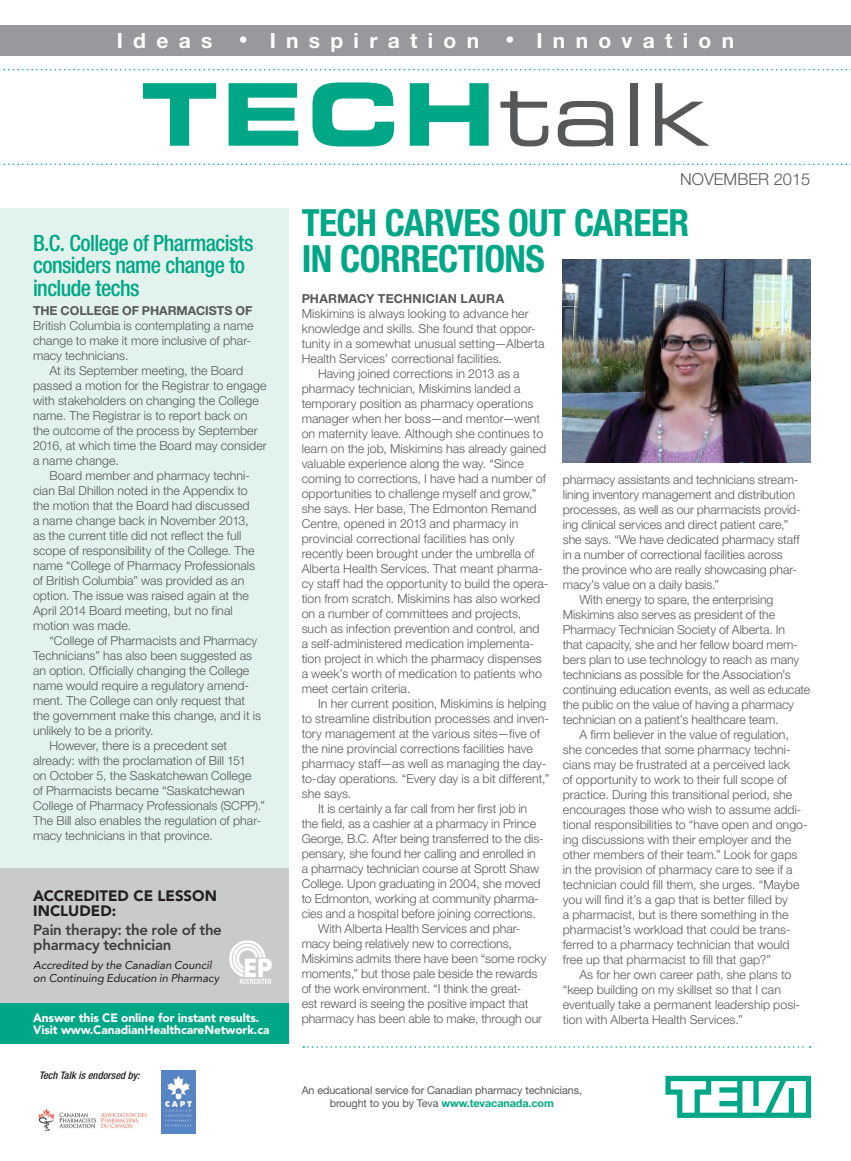
<style>
.page{position:relative;width:851px;height:1161px;background:#fff}
.page>*{position:absolute;margin:0;border:0;box-sizing:border-box;transform-origin:0 0}
.t1{font:86.4px "Eurostile LT Std Bold Ex 2";color:#00a786}
.TT___HEADS__LARGE_LI{font:700 condensed 37.5px/36px "Helvetica Neue LT Std";letter-spacing:-.015em;color:#00a786}
.heds{font:500 condensed 22.5px/22.5px "Helvetica Neue LT Std";letter-spacing:-.025em;color:#00a786}
.t2{font:700 21px "Helvetica Neue LT Std";letter-spacing:.49em;color:#fff}
.t3{font:300 16.5px "Helvetica Neue LT Std";color:#57585a}
.t4{font:800 15px/15px "Avenir LT Std";letter-spacing:-.02em;color:#3e3e3f}
.t5{font:900 15px/15px "Avenir LT Std";color:#231f20}
.TT___MAIN_TEXT{font:300 12.3px/15px "Helvetica Neue LT Std";color:#57585a}
.t6{font:900 12px/12px "Avenir LT Std";letter-spacing:-.01em;color:#fff}
.t7{font:italic 11.25px/13.5px "Avenir LT Std";letter-spacing:-.005em;color:#231f20}
.TT___ENDORSEMENT_COP{font:10.8px/13.2px "Helvetica Neue LT Std";letter-spacing:-.01em;color:#57585a;text-align:center}
.TT___ENDORSEMENT_COP-2{font:italic 500 condensed 10.5px "Helvetica Neue LT Std";color:#231f20}
.s1{font-size:18px}
.s2{font-family:"Eurostile LT Std Ex 2";color:#57585a}
.s3{font-weight:700}
.s4{font-weight:700;color:#00a786}
</style>
<div class="page">
<svg style="left:303px;top:1046px;width:507px;height:2px"></svg>
<svg style="left:0;top:164px;width:851px;height:1px"></svg>
<svg style="left:0;top:69px;width:851px;height:1px"></svg>
<img style="left:37px;top:1108px;width:110px;height:23px">
<img style="left:162px;top:1071px;width:33px;height:63px">
<div style="left:0;top:208px;width:288px;height:692px;background:#e2f3ee"></div>
<div style="left:0;top:25px;width:850px;height:30px;background:#97999c"></div>
<div style="left:0;top:868px;width:288px;height:136px;background:#c9cacc"></div>
<img style="left:229px;top:940px;width:43px;height:44px">
<div style="left:0;top:1004px;width:288px;height:40px;background:#00a786"></div>
<svg style="left:665px;top:1076px;width:146px;height:42px"></svg>
<img style="left:562px;top:260px;width:248px;height:203px">
<p class="t2" style="left:117px;top:27px;width:97px">Ideas</p>
<p class="t2" style="left:239px;top:27px;width:242px"><span class="s1">•</span> Inspiration</p>
<p class="t2" style="left:505px;top:27px;width:230px"><span class="s1">•</span> Innovation</p>
<p class="t1" style="left:141px;top:54px;width:570px">tech<span class="s2">talk</span></p>
<p class="t3" style="left:680px;top:169px;width:132px">NOVEMBER 2015</p>
<p class="heds" style="left:33px;top:231px;width:222px">B.C. College of Pharmacists considers name change to include techs</p>
<p class="TT___MAIN_TEXT" style="left:33px;top:303px;width:222px"><span class="s3">THE COLLEGE OF PHARMACISTS OF<br></span>British Columbia is contemplating a name change to make it more inclusive of phar&shy;macy technicians.</p>
<p class="TT___MAIN_TEXT" style="left:33px;top:363px;width:235px;text-indent:16px">At its September meeting, the Board passed a motion for the Registrar to engage with stakeholders on changing the College name. The Registrar is to report back on the outcome of the process by September 2016, at which time the Board may consider a name change.</p>
<p class="TT___MAIN_TEXT" style="left:33px;top:468px;width:224px;text-indent:16px">Board member and pharmacy techni&shy;cian Bal Dhillon noted in the Appendix to the motion that the Board had discussed a name change back in November 2013, as the current title did not reflect the full scope of responsibility of the College. The name “College of Pharmacy Professionals of British Columbia” was provided as an option. The issue was raised again at the April 2014 Board meeting, but no final motion was made.</p>
<p class="TT___MAIN_TEXT" style="left:33px;top:633px;width:229px;text-indent:16px">“College of Pharmacists and Pharmacy Technicians” has also been suggested as an option. Officially changing the College name would require a regulatory amend&shy;ment. The College can only request that the government make this change, and it is unlikely to be a priority.</p>
<p class="TT___MAIN_TEXT" style="left:33px;top:738px;width:233px;text-indent:16px">However, there is a precedent set already: with the proclamation of Bill 151<br>on October 5, the Saskatchewan College<br>of Pharmacists became “Saskatchewan College of Pharmacy Professionals (SCPP).” The Bill also enables the regulation of phar&shy;macy technicians in that province.</p>
<p class="t5" style="left:33px;top:889px;width:185px">ACCREDITED CE LESSON<br>INCLUDED:</p>
<p class="t4" style="left:33px;top:922px;width:190px">Pain therapy: the role of the pharmacy technician</p>
<p class="t7" style="left:33px;top:958px;width:187px">Accredited by the Canadian Council on Continuing Education in Pharmacy</p>
<p class="t6" style="left:33px;top:1012px;width:238px">Answer this CE online for instant results.<br>Visit www.CanadianHealthcareNetwork.ca</p>
<p class="TT___ENDORSEMENT_COP-2" style="left:39px;top:1069px;width:102px">Tech Talk is endorsed by:</p>
<p class="TT___HEADS__LARGE_LI" style="left:302px;top:204px;width:389px">TECH CARVES OUT CAREER<br>IN CORRECTIONS</p>
<p class="TT___MAIN_TEXT" style="left:302px;top:291px;width:244px"><span class="s3">PHARMACY TECHNICIAN LAURA </span>Miskimins is always looking to advance her knowledge and skills. She found that oppor&shy;tunity in a somewhat unusual setting—Alberta Health Services’ correctional facilities.</p>
<p class="TT___MAIN_TEXT" style="left:302px;top:366px;width:248px;text-indent:16px">Having joined corrections in 2013 as a pharmacy technician, Miskimins landed a temporary position as pharmacy operations manager when her boss—and mentor—went on maternity leave. Although she continues to learn on the job, Miskimins has already gained valuable experience along the way. “Since coming to corrections, I have had a number of opportunities to challenge myself and grow,” she says. Her base, The Edmonton Remand Centre, opened in 2013 and pharmacy in provincial correctional facilities has only recently been brought under the umbrella of Alberta Health Services. That meant pharma&shy;cy staff had the opportunity to build the opera&shy;tion from scratch. Miskimins has also worked on a number of committees and projects, such as infection prevention and control, and a self-administered medication implementa&shy;tion project in which the pharmacy dispenses a week’s worth of medication to patients who meet certain criteria.</p>
<p class="TT___MAIN_TEXT" style="left:302px;top:696px;width:249px;text-indent:16px">In her current position, Miskimins is helping to streamline distribution processes and inven&shy;tory management at the various sites—five of the nine provincial corrections facilities have pharmacy staff—as well as managing the day&shy;to-day operations. “Every day is a bit different,” she says.</p>
<p class="TT___MAIN_TEXT" style="left:302px;top:801px;width:244px;text-indent:16px">It is certainly a far call from her first job in the field, as a cashier at a pharmacy in Prince George, B.C. After being transferred to the dis&shy;pensary, she found her calling and enrolled in a pharmacy technician course at Sprott Shaw College. Upon graduating in 2004, she moved to Edmonton, working at community pharma&shy;cies and a hospital before joining corrections.</p>
<p class="TT___MAIN_TEXT" style="left:302px;top:921px;width:246px;text-indent:16px">With Alberta Health Services and phar&shy;macy being relatively new to corrections, Miskimins admits there have been “some rocky moments,” but those pale beside the rewards of the work environment. “I think the great-<br>est reward is seeing the positive impact that pharmacy has been able to make, through our</p>
<p class="TT___MAIN_TEXT" style="left:562px;top:471px;width:239px">pharmacy assistants and technicians stream&shy;lining inventory management and distribution processes, as well as our pharmacists provid&shy;ing clinical services and direct patient care,” she says. “We have dedicated pharmacy staff in a number of correctional facilities across the province who are really showcasing phar&shy;macy’s value on a daily basis.”</p>
<p class="TT___MAIN_TEXT" style="left:562px;top:591px;width:249px;text-indent:16px">With energy to spare, the enterprising Miskimins also serves as president of the Pharmacy Technician Society of Alberta. In<br>that capacity, she and her fellow board mem&shy;bers plan to use technology to reach as many technicians as possible for the Association’s continuing education events, as well as educate the public on the value of having a pharmacy technician on a patient’s healthcare team.</p>
<p class="TT___MAIN_TEXT" style="left:562px;top:726px;width:246px;text-indent:16px">A firm believer in the value of regulation, she concedes that some pharmacy techni&shy;cians may be frustrated at a perceived lack<br>of opportunity to work to their full scope of practice. During this transitional period, she encourages those who wish to assume addi&shy;tional responsibilities to “have open and ongo&shy;ing discussions with their employer and the other members of their team.” Look for gaps in the provision of pharmacy care to see if a technician could fill them, she urges. “Maybe you will find it’s a gap that is better filled by<br>a pharmacist, but is there something in the pharmacist’s workload that could be trans&shy;ferred to a pharmacy technician that would free up that pharmacist to fill that gap?”</p>
<p class="TT___MAIN_TEXT" style="left:562px;top:966px;width:239px;text-indent:16px">As for her own career path, she plans to “keep building on my skillset so that I can eventually take a permanent leadership posi&shy;tion with Alberta Health Services.”</p>
<p class="TT___ENDORSEMENT_COP" style="left:302px;top:1083px;width:282px">An educational service for Canadian pharmacy technicians, brought to you by Teva <span class="s4">www.tevacanada.com</span></p>
</div>
